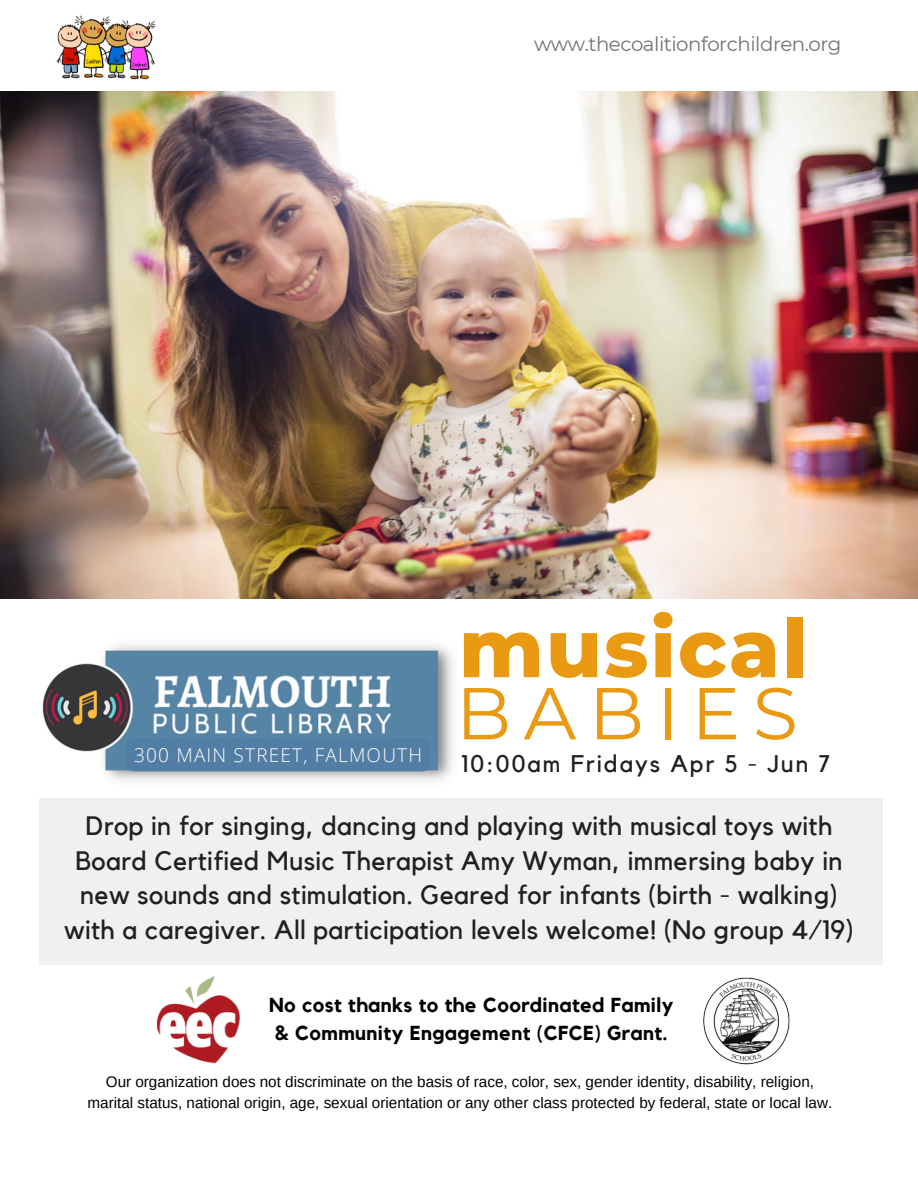
<style>
.page{position:relative;width:918px;height:1188px;background:#fff}
.page>*{position:absolute;margin:0;border:0;box-sizing:border-box;transform-origin:0 0}
.t1{font:800 81.15px "Montserrat";letter-spacing:.025em;color:#ea9a12}
.t2{font:73.35px "Montserrat";letter-spacing:.17em;color:#ea9a12}
.t3{font:26.55px/34.8px "Kollektif";letter-spacing:.015em;color:#231f20;text-align:center}
.t4{font:24px "Kollektif";letter-spacing:.085em;color:#231f20}
.t5{font:700 20.25px/27.9px "Kollektif";letter-spacing:.02em;color:#000}
.t6{font:19.8px "Montserrat";letter-spacing:-.025em;color:#737373}
.t7{font:300 19.05px "Open Sans";letter-spacing:.065em;color:#fff}
.t8{font:15.3px "Arimo";color:#000}
</style>
<div class="page">
<img style="left:0;top:92px;width:918px;height:506px">
<img style="left:57px;top:15px;width:99px;height:65px">
<img style="left:104px;top:645px;width:349px;height:136px">
<div style="left:126px;top:738px;width:304px;height:33px;background:#527da4"></div>
<img style="left:42px;top:659px;width:93px;height:95px">
<div style="left:40px;top:799px;width:843px;height:166px;background:#eef0f1"></div>
<img style="left:156px;top:976px;width:84px;height:88px">
<img style="left:703px;top:977px;width:87px;height:88px">
<h4 class="t6" style="left:534px;top:32px;width:309px">www.thecoalitionforchildren.org</h4>
<h3 class="t7" style="left:134px;top:742px;width:289px">300 MAIN STREET, FALMOUTH</h3>
<p class="t1" style="left:459px;top:599px;width:350px">musical</p>
<h1 class="t2" style="left:456px;top:668px;width:343px">BABIES</h1>
<h5 class="t4" style="left:461px;top:752px;width:371px">10:00am Fridays Apr 5 - Jun 7</h5>
<p class="t3" style="left:64px;top:809px;width:791px">Drop in for singing, dancing and playing with musical toys with Board Certified Music Therapist Amy Wyman, immersing baby in new sounds and stimulation. Geared for infants (birth - walking) with a caregiver. All participation levels welcome! (No group 4/19)</p>
<p class="t5" style="left:269px;top:992px;width:406px">No cost thanks to the Coordinated Family &amp; Community Engagement (CFCE) Grant.</p>
<h2 class="t8" style="left:106px;top:1074px;width:710px">Our organization does not discriminate on the basis of race, color, sex, gender identity, disability, religion,</h2>
<p class="t8" style="left:88px;top:1094px;width:746px">marital status, national origin, age, sexual orientation or any other class protected by federal, state or local law.</p>
</div>
